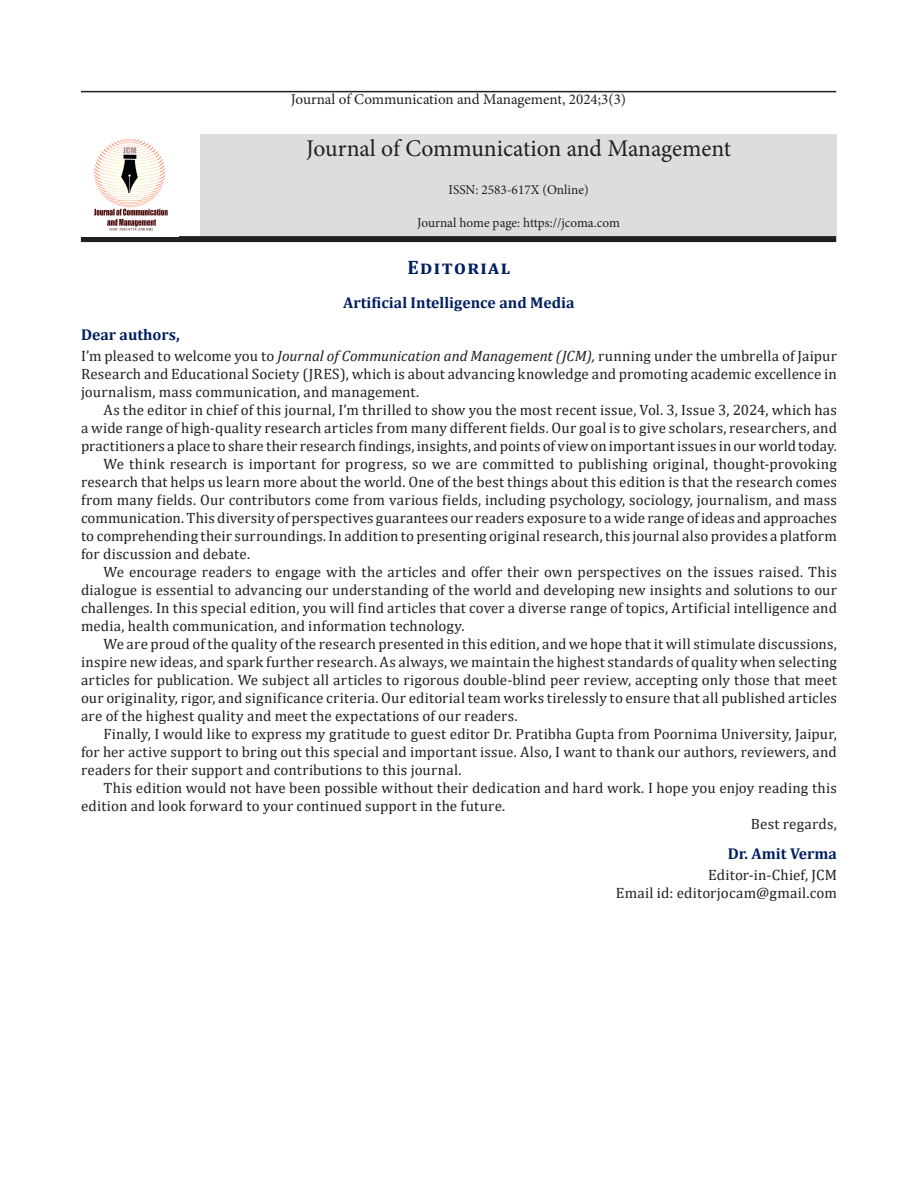
<style>
.page{position:relative;width:918px;height:1188px;background:#fff}
.page>*{position:absolute;margin:0;border:0;box-sizing:border-box;transform-origin:0 0}
.t1{font:24px "Minion Pro";letter-spacing:-.005em;color:#231f20}
.A{font:700 19.5px "Cambria";color:#001f5f}
.B{font:700 15.75px "Cambria";color:#001f5f}
.text{font:15px/18px "Cambria";letter-spacing:.01em;color:#231f20;text-align:justify}
.Body_flush{font:15px/18px "Cambria";letter-spacing:.015em;color:#231f20;text-align:justify}
.t2{font:15px "Minion Pro";letter-spacing:-.005em;color:#231f20}
.t3{font:13.5px "Minion Pro";color:#231f20}
.s1{font-style:italic}
</style>
<div class="page">
<div style="left:81px;top:236px;width:755px;height:6px;background:#231f20"></div>
<hr style="left:81px;top:91px;width:755px;height:1px;background:#231f20">
<div style="left:200px;top:134px;width:637px;height:102px;background:#ddd"></div>
<img style="left:94px;top:138px;width:74px;height:94px">
<p class="t2" style="left:291px;top:89px;width:337px">Journal of Communication and Management, 2024;3(3)</p>
<p class="t1" style="left:306px;top:132px;width:426px">Journal of Communication and Management</p>
<p class="t3" style="left:449px;top:181px;width:141px">ISSN: 2583-617X (Online)</p>
<p class="t3" style="left:417px;top:214px;width:204px">Journal home page: https://jcoma.com</p>
<p class="A" style="left:408px;top:254px;width:104px">Editorial</p>
<p class="B" style="left:343px;top:291px;width:233px">Artificial Intelligence and Media</p>
<p class="B" style="left:81px;top:324px;width:100px">Dear authors,</p>
<p class="Body_flush" style="left:81px;top:347px;width:758px">I’m pleased to welcome you to <span class="s1">Journal of Communication and Management (JCM),</span> running under the umbrella of Jaipur Research and Educational Society (JRES), which is about advancing knowledge and promoting academic excellence in journalism, mass communication, and management.</p>
<p class="text" style="left:81px;top:401px;width:758px;text-indent:22px">As the editor in chief of this journal, I’m thrilled to show you the most recent issue, Vol. 3, Issue 3, 2024, which has a wide range of high-quality research articles from many different fields. Our goal is to give scholars, researchers, and practitioners a place to share their research findings, insights, and points of view on important issues in our world today.</p>
<p class="text" style="left:81px;top:455px;width:758px;text-indent:22px">We think research is important for progress, so we are committed to publishing original, thought-provoking research that helps us learn more about the world. One of the best things about this edition is that the research comes from many fields. Our contributors come from various fields, including psychology, sociology, journalism, and mass communication. This diversity of perspectives guarantees our readers exposure to a wide range of ideas and approaches to comprehending their surroundings. In addition to presenting original research, this journal also provides a platform for discussion and debate.</p>
<p class="text" style="left:81px;top:563px;width:758px;text-indent:22px">We encourage readers to engage with the articles and offer their own perspectives on the issues raised. This dialogue is essential to advancing our understanding of the world and developing new insights and solutions to our challenges. In this special edition, you will find articles that cover a diverse range of topics, Artificial intelligence and media, health communication, and information technology.</p>
<p class="text" style="left:81px;top:635px;width:758px;text-indent:22px">We are proud of the quality of the research presented in this edition, and we hope that it will stimulate discussions, inspire new ideas, and spark further research. As always, we maintain the highest standards of quality when selecting articles for publication. We subject all articles to rigorous double-blind peer review, accepting only those that meet our originality, rigor, and significance criteria. Our editorial team works tirelessly to ensure that all published articles are of the highest quality and meet the expectations of our readers.</p>
<p class="text" style="left:81px;top:725px;width:757px;text-indent:22px">Finally, I would like to express my gratitude to guest editor Dr. Pratibha Gupta from Poornima University, Jaipur, for her active support to bring out this special and important issue. Also, I want to thank our authors, reviewers, and readers for their support and contributions to this journal.</p>
<p class="text" style="left:81px;top:779px;width:758px;text-indent:22px">This edition would not have been possible without their dedication and hard work. I hope you enjoy reading this edition and look forward to your continued support in the future.</p>
<p class="Body_flush" style="left:751px;top:815px;width:88px">Best regards,</p>
<p class="B" style="left:728px;top:842px;width:111px">Dr. Amit Verma</p>
<p class="Body_flush" style="left:708px;top:866px;width:130px">Editor-in-Chief, JCM</p>
<p class="Body_flush" style="left:616px;top:884px;width:223px">Email id: editorjocam@gmail.com</p>
</div>
